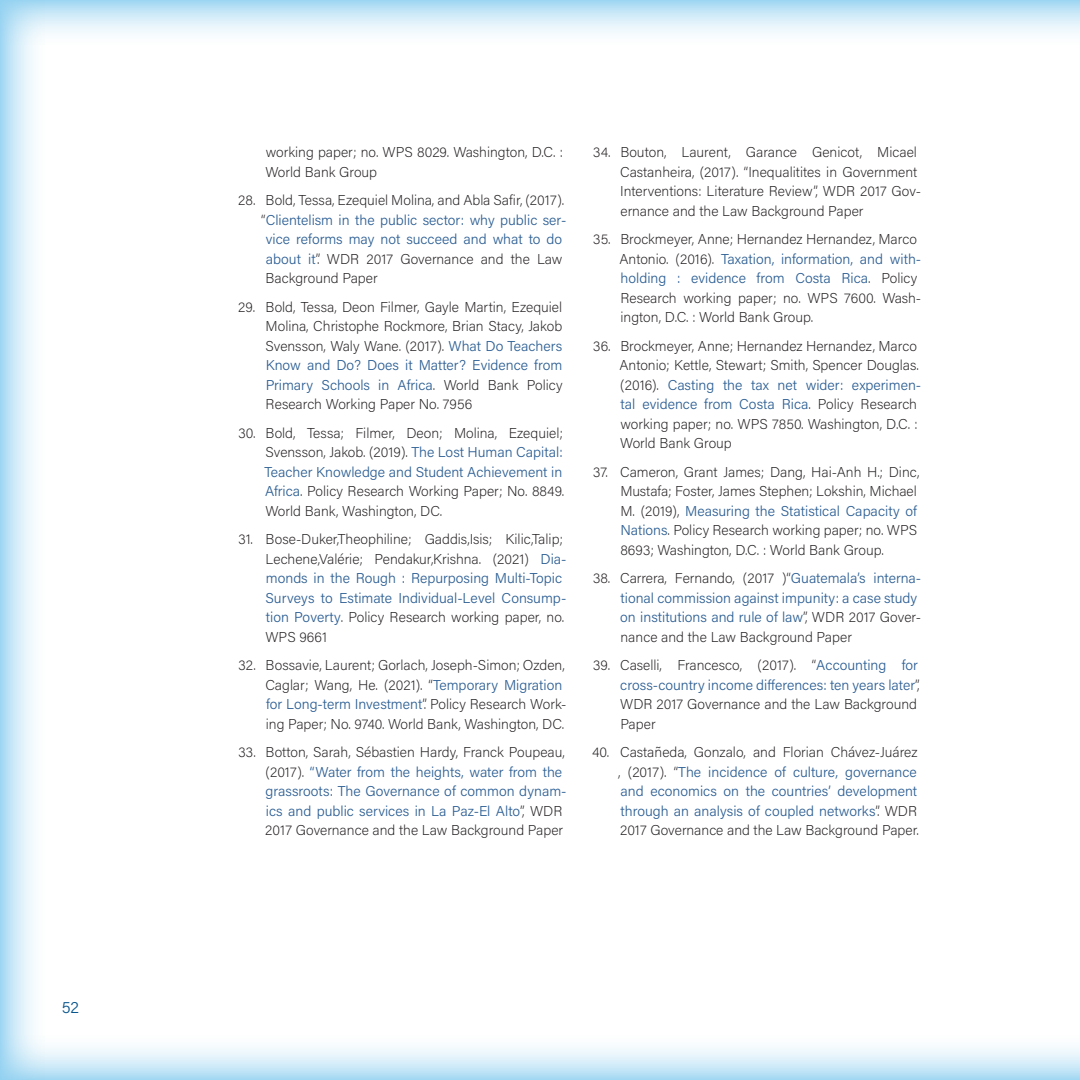
<style>
.page{position:relative;width:1080px;height:1080px;background:#fff}
.page>*{position:absolute;margin:0;border:0;box-sizing:border-box;transform-origin:0 0}
.t1{font:300 16.5px "Acumin Pro";color:#09558d}
.t2{font:200 14.25px/19.5px "Acumin Pro";color:#231f20}
.t3{font:300 14.25px/19.5px "Acumin Pro";color:#2d5f94}
.s1{font-weight:200;color:#231f20}
.s2{font-weight:300;color:#2d5f94}
</style>
<div class="page">
<div style="left:0;top:1035px;width:1080px;height:45px;background:linear-gradient(to bottom,#fff,#b0ddf4)"></div>
<div style="left:0;top:0;width:1080px;height:45px;background:linear-gradient(to bottom,#abdbf4,#fff)"></div>
<svg style="left:0;top:0;width:45px;height:1080px"></svg>
<p class="t1" style="left:62px;top:996px;width:19px">52</p>
<p class="t2" style="left:265px;top:142px;width:299px">working paper; no. WPS 8029. Washington, D.C. :<br>World Bank Group</p>
<p class="t2" style="left:238px;top:190px;width:328px">28. Bold, Tessa, Ezequiel Molina, and Abla Safir, (2017).</p>
<p class="t3" style="left:261px;top:210px;width:307px"><span class="s1">“</span>Clientelism in the public sector: why public ser-</p>
<p class="t3" style="left:266px;top:229px;width:298px">vice reforms may not succeed and what to do</p>
<p class="t2" style="left:266px;top:249px;width:298px"><span class="s2">about it</span>”. WDR 2017 Governance and the Law</p>
<p class="t2" style="left:266px;top:268px;width:114px">Background Paper</p>
<p class="t2" style="left:266px;top:297px;width:299px;text-align:justify;text-indent:-27px">29. Bold, Tessa, Deon Filmer, Gayle Martin, Ezequiel Molina, Christophe Rockmore, Brian Stacy, Jakob Svensson, Waly Wane. (2017). <span class="s2">What Do Teachers Know and Do? Does it Matter? Evidence from Primary Schools in Africa</span>. World Bank Policy Research Working Paper No. 7956</p>
<p class="t2" style="left:265px;top:423px;width:301px;text-indent:-26px">30. Bold, Tessa; Filmer, Deon; Molina, Ezequiel; Svensson, Jakob. (2019). <span class="s2">The Lost Human Capital:<br>Teacher Knowledge and Student Achievement in Africa</span>. Policy Research Working Paper; No. 8849.<br>World Bank, Washington, DC.</p>
<p class="t2" style="left:265px;top:529px;width:303px;text-indent:-27px">31. Bose-Duker,Theophiline; Gaddis,Isis; Kilic,Talip; Lechene,Valérie; Pendakur,Krishna. (2021) <span class="s2">Dia&shy;monds in the Rough : Repurposing Multi-Topic Surveys to Estimate Individual-Level Consump&shy;tion Poverty</span>. Policy Research working paper, no.<br>WPS 9661</p>
<p class="t2" style="left:265px;top:655px;width:303px;text-indent:-27px">32. Bossavie, Laurent; Gorlach, Joseph-Simon; Ozden, Caglar; Wang, He. (2021). “<span class="s2">Temporary Migration for Long-term Investment</span>”. Policy Research Work&shy;ing Paper; No. 9740. World Bank, Washington, DC.</p>
<p class="t3" style="left:265px;top:742px;width:303px;text-indent:-27px"><span class="s1">33. Botton, Sarah, Sébastien Hardy, Franck Poupeau, (2017).</span> “Water from the heights, water from the grassroots: The Governance of common dynam&shy;ics and public services in La Paz-El Alto<span class="s1">”, WDR 2017 Governance and the Law Background Paper</span></p>
<p class="t2" style="left:620px;top:142px;width:303px;text-indent:-27px">34. Bouton, Laurent, Garance Genicot, Micael Castanheira, (2017). “Inequalitites in Government Interventions: Literature Review”, WDR 2017 Gov&shy;ernance and the Law Background Paper</p>
<p class="t2" style="left:619px;top:229px;width:303px;text-indent:-27px">35. Brockmeyer, Anne; Hernandez Hernandez, Marco Antonio. (2016). <span class="s2">Taxation, information, and with&shy;holding : evidence from Costa Rica</span>. Policy Research working paper; no. WPS 7600. Wash&shy;ington, D.C. : World Bank Group.</p>
<p class="t2" style="left:619px;top:336px;width:303px;text-indent:-27px">36. Brockmeyer, Anne; Hernandez Hernandez, Marco Antonio; Kettle, Stewart; Smith, Spencer Douglas. (2016). <span class="s2">Casting the tax net wider: experimen&shy;tal evidence from Costa Rica</span>. Policy Research working paper; no. WPS 7850. Washington, D.C. :<br>World Bank Group</p>
<p class="t2" style="left:620px;top:462px;width:301px;text-indent:-27px">37. Cameron, Grant James; Dang, Hai-Anh H.; Dinc, Mustafa; Foster, James Stephen; Lokshin, Michael M. (2019), <span class="s2">Measuring the Statistical Capacity of Nations</span>. Policy Research working paper; no. WPS 8693; Washington, D.C. : World Bank Group.</p>
<p class="t3" style="left:620px;top:568px;width:302px;text-indent:-27px"><span class="s1">38. Carrera, Fernando, (2017 )“</span>Guatemala’s interna&shy;tional commission against impunity: a case study on institutions and rule of law<span class="s1">”, WDR 2017 Gover&shy;nance and the Law Background Paper</span></p>
<p class="t2" style="left:620px;top:655px;width:301px;text-indent:-27px">39. Caselli, Francesco, (2017). “<span class="s2">Accounting for cross-country income differences: ten years later</span>”, WDR 2017 Governance and the Law Background Paper</p>
<p class="t3" style="left:618px;top:742px;width:302px;text-indent:-26px"><span class="s1">40. Castañeda, Gonzalo, and Florian Chávez-Juárez , (2017). “</span>The incidence of culture, governance and economics on the countries’ development through an analysis of coupled networks<span class="s1">”. WDR 2017 Governance and the Law Background Paper.</span></p>
</div>
